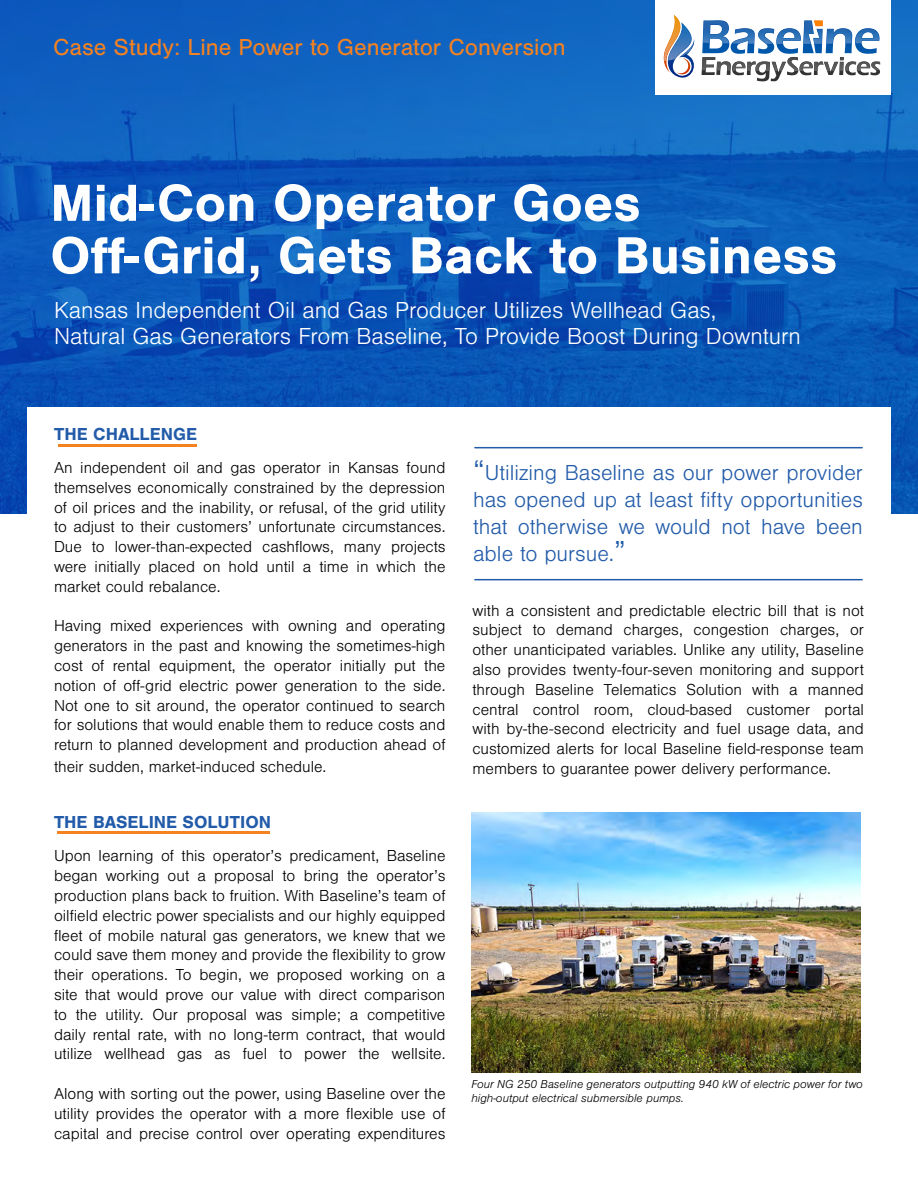
<style>
.page{position:relative;width:918px;height:1188px;background:#fff}
.page>*{position:absolute;margin:0;border:0;box-sizing:border-box;transform-origin:0 0}
.t1{font:700 54px/52.5px "Nimbus San";color:#fff}
.t2{font:300 24px/25.5px "Nimbus San";color:#fff}
.t3{font:24px "Nimbus San";color:#f58220}
.t4{font:300 22.5px/27px "Nimbus San";color:#225ba9;text-align:justify}
.t5{font:700 18px "Nimbus San";color:#225ba9}
.t6{font:300 16.5px/19.8px "Nimbus San";color:#000;text-align:justify}
.t7{font:italic 300 12px/14.4px "Nimbus San";color:#000}
.s1{font-size:30px}
</style>
<div class="page">
<img style="left:0;top:0;width:918px;height:514px">
<div style="left:27px;top:407px;width:864px;height:751px;background:#fff"></div>
<div style="left:656px;top:0;width:235px;height:95px;background:#fff"></div>
<hr style="left:58px;top:445px;width:139px;height:2px;background:#f58220">
<hr style="left:58px;top:832px;width:212px;height:2px;background:#f58220">
<hr style="left:475px;top:447px;width:387px;height:1px;background:#225ba9">
<hr style="left:475px;top:579px;width:387px;height:1px;background:#225ba9">
<img style="left:471px;top:812px;width:390px;height:260px">
<img style="left:703px;top:20px;width:177px;height:34px">
<svg style="left:705px;top:56px;width:175px;height:26px"></svg>
<img style="left:663px;top:15px;width:13px;height:54px">
<img style="left:667px;top:36px;width:38px;height:42px">
<img style="left:703px;top:21px;width:176px;height:23px">
<img style="left:788px;top:57px;width:92px;height:14px">
<img style="left:702px;top:57px;width:84px;height:14px">
<img style="left:682px;top:23px;width:12px;height:38px">
<img style="left:664px;top:16px;width:18px;height:45px">
<h2 class="t3" style="left:53px;top:34px;width:514px">Case Study: Line Power to Generator Conversion</h2>
<h1 class="t1" style="left:50px;top:177px;width:789px">Mid-Con Operator Goes<br>Off-Grid, Gets Back to Business</h1>
<h2 class="t2" style="left:54px;top:298px;width:748px">Kansas Independent Oil and Gas Producer Utilizes Wellhead Gas,<br>Natural Gas Generators From Baseline, To Provide Boost During Downturn</h2>
<p class="t5" style="left:54px;top:424px;width:145px">THE CHALLENGE</p>
<p class="t6" style="left:54px;top:458px;width:393px">An independent oil and gas operator in Kansas found themselves economically constrained by the depression of oil prices and the inability, or refusal, of the grid utility to adjust to their customers’ unfortunate circumstances.<br>Due to lower-than-expected cashflows, many projects were initially placed on hold until a time in which the market could rebalance.</p>
<p class="t6" style="left:54px;top:617px;width:393px">Having mixed experiences with owning and operating generators in the past and knowing the sometimes-high cost of rental equipment, the operator initially put the notion of off-grid electric power generation to the side.<br>Not one to sit around, the operator continued to search for solutions that would enable them to reduce costs and return to planned development and production ahead of</p>
<p class="t6" style="left:54px;top:757px;width:274px">their sudden, market-induced schedule.</p>
<p class="t5" style="left:54px;top:812px;width:219px">THE BASELINE SOLUTION</p>
<p class="t6" style="left:54px;top:847px;width:393px">Upon learning of this operator’s predicament, Baseline began working out a proposal to bring the operator’s production plans back to fruition. With Baseline’s team of oilfield electric power specialists and our highly equipped fleet of mobile natural gas generators, we knew that we could save them money and provide the flexibility to grow their operations. To begin, we proposed working on a site that would prove our value with direct comparison to the utility. Our proposal was simple; a competitive daily rental rate, with no long-term contract, that would utilize wellhead gas as fuel to power the wellsite.</p>
<p class="t6" style="left:54px;top:1084px;width:393px">Along with sorting out the power, using Baseline over the utility provides the operator with a more flexible use of capital and precise control over operating expenditures</p>
<h3 class="t4" style="left:473px;top:460px;width:391px"><span class="s1">“</span>Utilizing Baseline as our power provider has opened up at least fifty opportunities that otherwise we would not have been able to pursue.<span class="s1">”</span></h3>
<p class="t6" style="left:473px;top:601px;width:393px">with a consistent and predictable electric bill that is not subject to demand charges, congestion charges, or other unanticipated variables. Unlike any utility, Baseline also provides twenty-four-seven monitoring and support through Baseline Telematics Solution with a manned central control room, cloud-based customer portal with by-the-second electricity and fuel usage data, and customized alerts for local Baseline field-response team members to guarantee power delivery performance.</p>
<p class="t7" style="left:471px;top:1077px;width:393px">Four NG 250 Baseline generators outputting 940 kW of electric power for two high-output electrical submersible pumps.</p>
</div>
